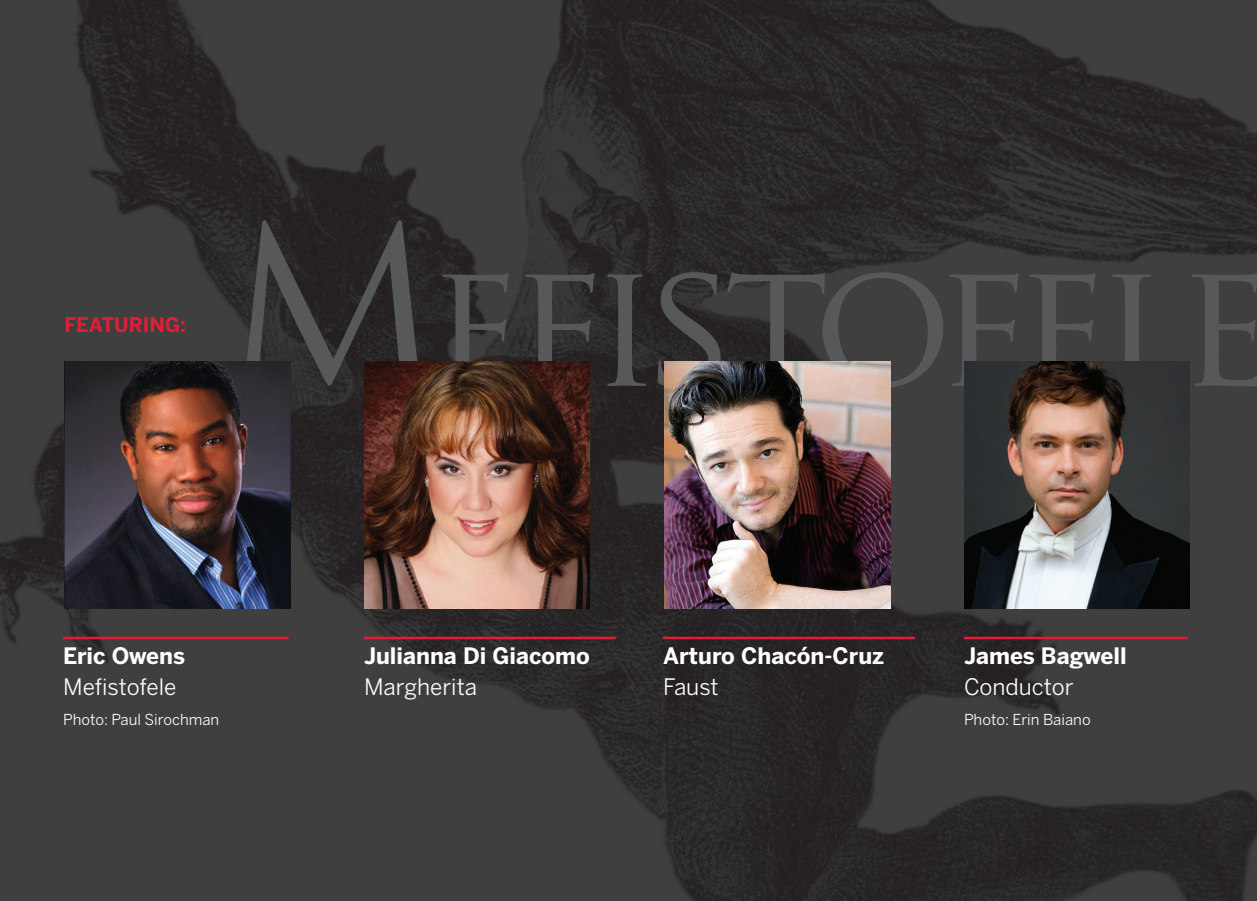
<style>
.page{position:relative;width:1257px;height:901px;background:#fff}
.page>*{position:absolute;margin:0;border:0;box-sizing:border-box;transform-origin:0 0}
.t1{font:700 22.5px "Benton Sans";color:#fff}
.t2{font:22.5px "Benton Sans";color:#fff}
.t3{font:700 20px "Benton Sans";color:#e31d38}
.t4{font:15px "Benton Sans";color:#fff}
</style>
<div class="page">
<img style="left:0;top:0;width:1257px;height:900px">
<svg style="left:229px;top:220px;width:283px;height:166px;background:#363436"></svg>
<svg style="left:525px;top:273px;width:70px;height:113px;background:#3c3b3c"></svg>
<svg style="left:607px;top:274px;width:39px;height:112px;background:#3b3a3c"></svg>
<svg style="left:658px;top:272px;width:63px;height:116px;background:#3a393a"></svg>
<svg style="left:728px;top:272px;width:215px;height:116px;background:#414142"></svg>
<svg style="left:949px;top:273px;width:70px;height:113px;background:#464647"></svg>
<svg style="left:1029px;top:273px;width:70px;height:88px;background:#464647"></svg>
<svg style="left:1112px;top:273px;width:145px;height:113px;background:#454546"></svg>
<img style="left:665px;top:361px;width:225px;height:246px">
<hr style="left:663px;top:636px;width:252px;height:3px;background:#e31d38">
<img style="left:65px;top:361px;width:225px;height:246px">
<hr style="left:63px;top:636px;width:226px;height:3px;background:#e31d38">
<img style="left:364px;top:361px;width:226px;height:246px">
<hr style="left:364px;top:636px;width:252px;height:3px;background:#e31d38">
<img style="left:964px;top:361px;width:225px;height:246px">
<hr style="left:964px;top:636px;width:224px;height:3px;background:#e31d38">
<p class="t3" style="left:64px;top:312px;width:123px">FEATURING:</p>
<p class="t1" style="left:63px;top:643px;width:124px">Eric Owens</p>
<p class="t2" style="left:63px;top:673px;width:115px">Mefistofele</p>
<p class="t4" style="left:63px;top:710px;width:158px">Photo: Paul Sirochman</p>
<p class="t1" style="left:364px;top:643px;width:227px">Julianna Di Giacomo</p>
<p class="t2" style="left:364px;top:673px;width:115px">Margherita</p>
<p class="t1" style="left:663px;top:643px;width:223px">Arturo Chacón-Cruz</p>
<p class="t2" style="left:663px;top:673px;width:57px">Faust</p>
<p class="t1" style="left:964px;top:643px;width:164px">James Bagwell</p>
<p class="t2" style="left:964px;top:673px;width:111px">Conductor</p>
<p class="t4" style="left:964px;top:710px;width:128px">Photo: Erin Baiano</p>
</div>
